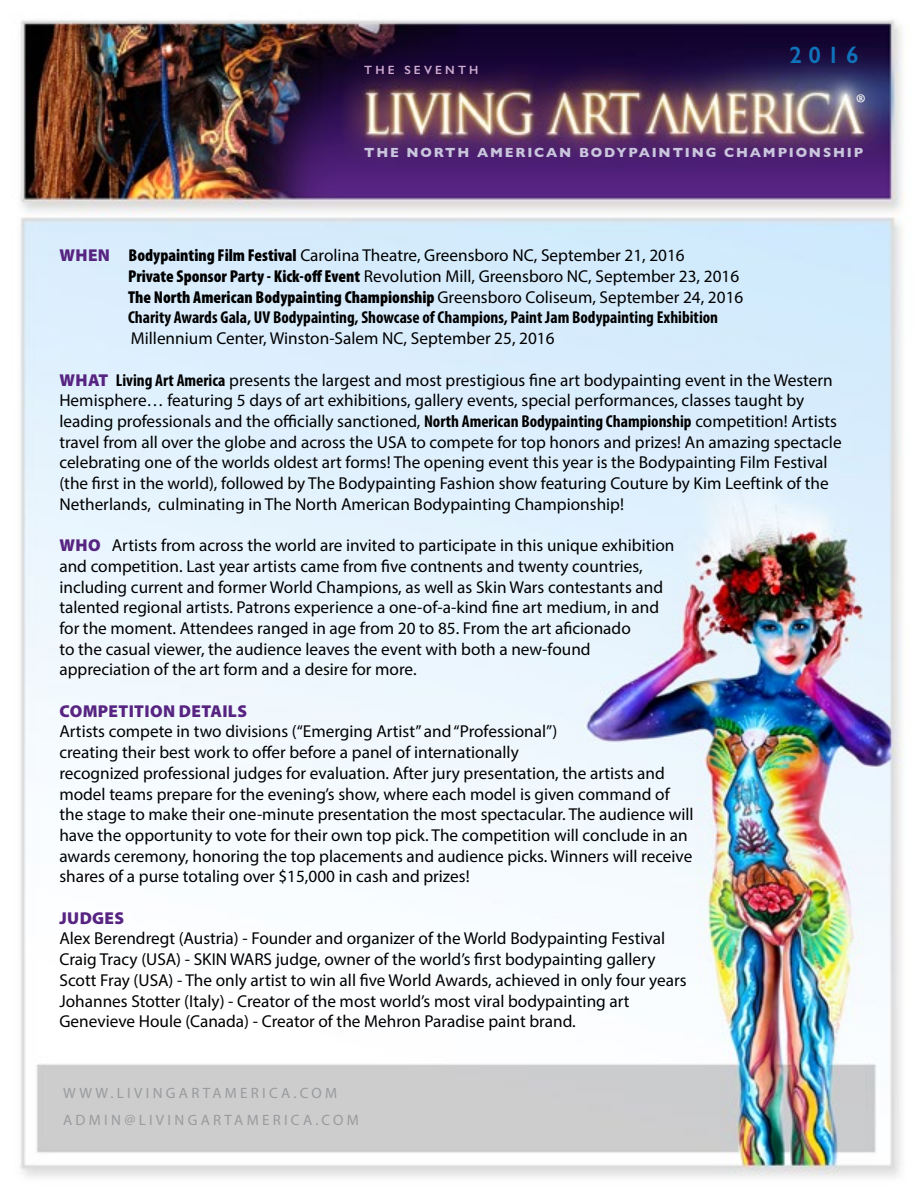
<style>
.page{position:relative;width:918px;height:1188px;background:#fff}
.page>*{position:absolute;margin:0;border:0;box-sizing:border-box;transform-origin:0 0}
.t1{font:31.35px "Minion Pro";color:#fff}
.t2{font:600 23.7px "Gill Sans";color:#1072ba}
.t3{font:17.25px/20.7px "Myriad Pro";color:#000}
.t4{font:900 17.25px "Myriad Pro";letter-spacing:.02em;color:#572481}
.t5{font:15px/27px "Myriad Pro";letter-spacing:.22em;color:#999b9e}
.t6{font:700 13.5px "Gill Sans";letter-spacing:.135em;color:#cac6de}
.t7{font:600 12px "Gill Sans";letter-spacing:.265em;color:#d0acd1}
.s1{font-weight:900;color:#572481}
.s2{font-weight:900;font-stretch:condensed}
.s3{font-weight:700;font-stretch:condensed}
</style>
<div class="page">
<img style="left:20px;top:20px;width:883px;height:1158px">
<p class="t7" style="left:364px;top:63px;width:116px">THE SEVENTH</p>
<h2 class="t2" style="left:790px;top:41px;width:71px">2016</h2>
<h1 class="t1" style="left:856px;top:84px;width:12px">®</h1>
<p class="t6" style="left:364px;top:142px;width:501px">THE NORTH AMERICAN BODYPAINTING CHAMPIONSHIP</p>
<p class="t3" style="left:128px;top:245px;width:617px;text-indent:-68px"><span class="s1">WHEN</span> <span class="s2">Bodypainting Film Festival</span> Carolina Theatre, Greensboro NC, September 21, 2016<br><span class="s2">Private Sponsor Party - Kick-off Event</span> Revolution Mill, Greensboro NC, September 23, 2016<br><span class="s2">The North American Bodypainting Championship</span> Greensboro Coliseum, September 24, 2016<br><span class="s3">Charity Awards Gala, UV Bodypainting, Showcase of Champions, Paint Jam Bodypainting Exhibition</span></p>
<p class="t3" style="left:131px;top:328px;width:425px">Millennium Center, Winston-Salem NC, September 25, 2016</p>
<p class="t3" style="left:59px;top:369px;width:784px"><span class="s1">WHAT</span> <span class="s3">Living Art America</span> presents the largest and most prestigious fine art bodypainting event in the Western Hemisphere… featuring 5 days of art exhibitions, gallery events, special performances, classes taught by leading professionals and the officially sanctioned, <span class="s3">North American Bodypainting Championship</span> competition! Artists travel from all over the globe and across the USA to compete for top honors and prizes! An amazing spectacle celebrating one of the worlds oldest art forms! The opening event this year is the Bodypainting Film Festival (the first in the world), followed by The Bodypainting Fashion show featuring Couture by Kim Leeftink of the Netherlands, culminating in The North American Bodypainting Championship!</p>
<p class="t3" style="left:59px;top:535px;width:617px"><span class="s1">WHO</span> Artists from across the world are invited to participate in this unique exhibition and competition. Last year artists came from five contnents and twenty countries, including current and former World Champions, as well as Skin Wars contestants and talented regional artists. Patrons experience a one-of-a-kind fine art medium, in and for the moment. Attendees ranged in age from 20 to 85. From the art aficionado<br>to the casual viewer, the audience leaves the event with both a new-found appreciation of the art form and a desire for more.</p>
<p class="t4" style="left:60px;top:701px;width:189px">COMPETITION DETAILS</p>
<p class="t3" style="left:59px;top:721px;width:636px">Artists compete in two divisions (“Emerging Artist” and “Professional”)<br>creating their best work to offer before a panel of internationally<br>recognized professional judges for evaluation. After jury presentation, the artists and model teams prepare for the evening’s show, where each model is given command of the stage to make their one-minute presentation the most spectacular. The audience will have the opportunity to vote for their own top pick. The competition will conclude in an awards ceremony, honoring the top placements and audience picks. Winners will receive shares of a purse totaling over $15,000 in cash and prizes!</p>
<p class="t4" style="left:60px;top:908px;width:66px">JUDGES</p>
<p class="t3" style="left:59px;top:928px;width:629px">Alex Berendregt (Austria) - Founder and organizer of the World Bodypainting Festival Craig Tracy (USA) - SKIN WARS judge, owner of the world’s first bodypainting gallery Scott Fray (USA) - The only artist to win all five World Awards, achieved in only four years Johannes Stotter (Italy) - Creator of the most world’s most viral bodypainting art Genevieve Houle (Canada) - Creator of the Mehron Paradise paint brand.</p>
<p class="t5" style="left:63px;top:1080px;width:297px">WWW.LIVINGARTAMERICA.COM<br>ADMIN@LIVINGARTAMERICA.COM</p>
</div>
